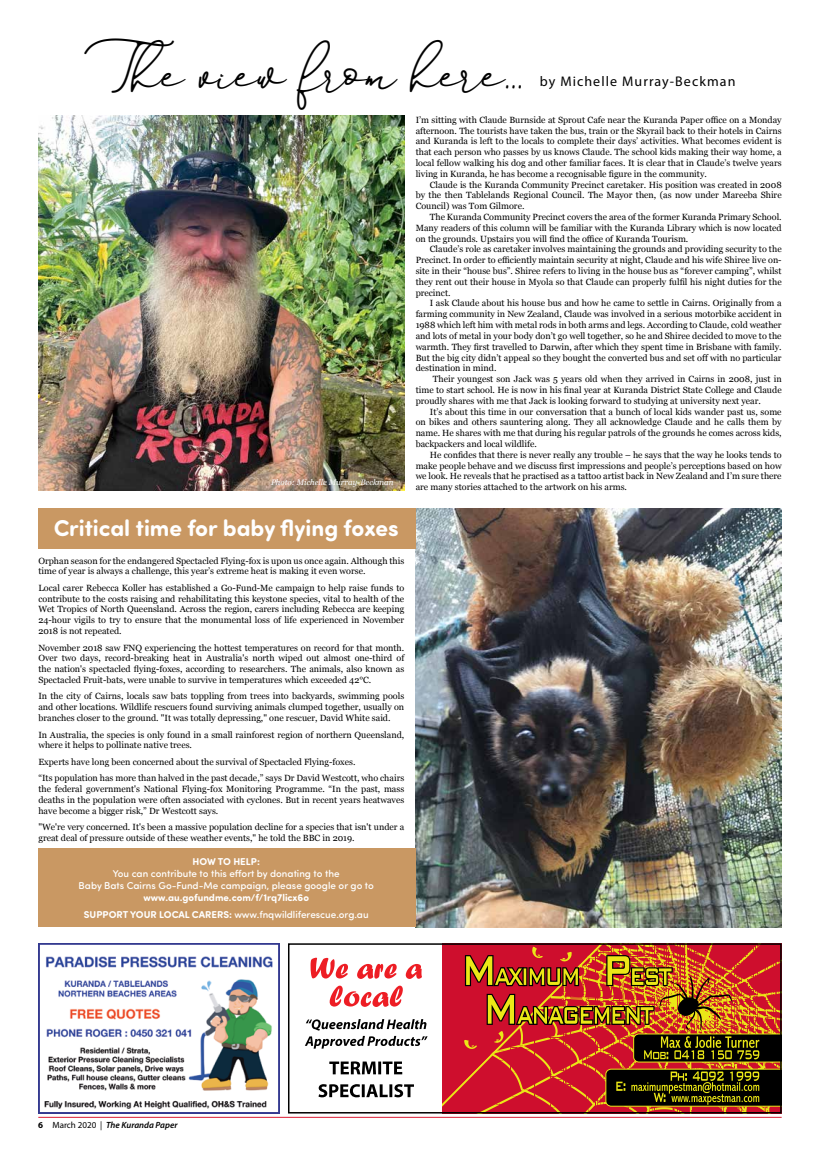
<style>
.page{position:relative;width:820px;height:1149px;background:#fff}
.page>*{position:absolute;margin:0;border:0;box-sizing:border-box;transform-origin:0 0}
.t1{font:42.5px "Brattica";color:#000}
.t2{font:700 23px "Sofia Pro Soft";color:#fff}
.t3{font:14px "Myriad Pro";letter-spacing:.075em;color:#000}
.t4{font:500 10px/12px "Sofia Pro Soft";color:#fff;text-align:center}
.t5{font:700 10px/17.7px "Sofia Pro Soft";color:#fff;text-align:center}
.t6{font:9px/10.8px "Georgia";color:#000;text-align:justify}
.t7{font:italic 600 9px "Myriad Pro";color:#000}
.t8{font:italic 8px "Georgia";color:#fff}
.s1{font-weight:500}
.s2{font-weight:700;font-style:normal}
.s3{font-weight:400;font-style:normal}
</style>
<div class="page">
<hr style="left:38px;top:1116px;width:743px;height:1px;background:#da1a32">
<img style="left:44px;top:956px;width:229px;height:153px">
<div style="left:38px;top:943px;width:241px;height:170px;border:2px solid #343a90"></div>
<svg style="left:442px;top:946px;width:336px;height:162px"></svg>
<svg style="left:318px;top:1084px;width:96px;height:12px"></svg>
<svg style="left:329px;top:1061px;width:73px;height:12px"></svg>
<svg style="left:305px;top:1019px;width:122px;height:29px"></svg>
<svg style="left:329px;top:985px;width:73px;height:21px"></svg>
<svg style="left:310px;top:957px;width:112px;height:21px"></svg>
<div style="left:288px;top:943px;width:493px;height:170px;border:2px solid #000"></div>
<img style="left:38px;top:116px;width:366px;height:374px">
<img style="left:415px;top:508px;width:366px;height:418px">
<div style="left:38px;top:508px;width:377px;height:41px;background:#c99863"></div>
<div style="left:38px;top:848px;width:377px;height:78px;background:#c99863"></div>
<h1 class="t1" style="left:84px;top:41px;width:441px">The view from here...</h1>
<h3 class="t3" style="left:539px;top:73px;width:197px">by Michelle Murray-Beckman</h3>
<p class="t6" style="left:415px;top:114px;width:367px">I’m sitting with Claude Burnside at Sprout Cafe near the Kuranda Paper office on a Monday afternoon. The tourists have taken the bus, train or the Skyrail back to their hotels in Cairns and Kuranda is left to the locals to complete their days’ activities. What becomes evident is that each person who passes by us knows Claude. The school kids making their way home, a local fellow walking his dog and other familiar faces. It is clear that in Claude’s twelve years living in Kuranda, he has become a recognisable figure in the community.</p>
<p class="t6" style="left:415px;top:179px;width:367px;text-indent:14px">Claude is the Kuranda Community Precinct caretaker. His position was created in 2008 by the then Tablelands Regional Council. The Mayor then, (as now under Mareeba Shire Council) was Tom Gilmore.</p>
<p class="t6" style="left:415px;top:211px;width:367px;text-indent:14px">The Kuranda Community Precinct covers the area of the former Kuranda Primary School.<br>Many readers of this column will be familiar with the Kuranda Library which is now located on the grounds. Upstairs you will find the office of Kuranda Tourism.</p>
<p class="t6" style="left:415px;top:243px;width:367px;text-indent:14px">Claude’s role as caretaker involves maintaining the grounds and providing security to the Precinct. In order to efficiently maintain security at night, Claude and his wife Shiree live on&shy;site in their “house bus”. Shiree refers to living in the house bus as “forever camping”, whilst they rent out their house in Myola so that Claude can properly fulfil his night duties for the precinct.</p>
<p class="t6" style="left:415px;top:297px;width:367px;text-indent:14px">I ask Claude about his house bus and how he came to settle in Cairns. Originally from a farming community in New Zealand, Claude was involved in a serious motorbike accident in 1988 which left him with metal rods in both arms and legs. According to Claude, cold weather and lots of metal in your body don’t go well together, so he and Shiree decided to move to the warmth. They first travelled to Darwin, after which they spent time in Brisbane with family.<br>But the big city didn’t appeal so they bought the converted bus and set off with no particular destination in mind.</p>
<p class="t6" style="left:415px;top:373px;width:367px;text-indent:17px">Their youngest son Jack was 5 years old when they arrived in Cairns in 2008, just in time to start school. He is now in his final year at Kuranda District State College and Claude proudly shares with me that Jack is looking forward to studying at university next year.</p>
<p class="t6" style="left:415px;top:405px;width:367px;text-indent:14px">It’s about this time in our conversation that a bunch of local kids wander past us, some on bikes and others sauntering along. They all acknowledge Claude and he calls them by name. He shares with me that during his regular patrols of the grounds he comes across kids, backpackers and local wildlife.</p>
<p class="t6" style="left:415px;top:449px;width:367px;text-indent:14px">He confides that there is never really any trouble – he says that the way he looks tends to make people behave and we discuss first impressions and people’s perceptions based on how we look. He reveals that he practised as a tattoo artist back in New Zealand and I’m sure there are many stories attached to the artwork on his arms.</p>
<p class="t8" style="left:271px;top:476px;width:124px">Photo: Michelle Murray-Beckman</p>
<h2 class="t2" style="left:54px;top:511px;width:346px">Critical time for baby flying foxes</h2>
<p class="t6" style="left:38px;top:554px;width:367px">Orphan season for the endangered Spectacled Flying-fox is upon us once again. Although this time of year is always a challenge, this year’s extreme heat is making it even worse.</p>
<p class="t6" style="left:38px;top:581px;width:367px">Local carer Rebecca Koller has established a Go-Fund-Me campaign to help raise funds to contribute to the costs raising and rehabilitating this keystone species, vital to health of the Wet Tropics of North Queensland. Across the region, carers including Rebecca are keeping 24-hour vigils to try to ensure that the monumental loss of life experienced in November 2018 is not repeated.</p>
<p class="t6" style="left:38px;top:641px;width:367px">November 2018 saw FNQ experiencing the hottest temperatures on record for that month.<br>Over two days, record-breaking heat in Australia's north wiped out almost one-third of the nation's spectacled flying-foxes, according to researchers. The animals, also known as Spectacled Fruit-bats, were unable to survive in temperatures which exceeded 42°C.</p>
<p class="t6" style="left:38px;top:690px;width:367px">In the city of Cairns, locals saw bats toppling from trees into backyards, swimming pools and other locations. Wildlife rescuers found surviving animals clumped together, usually on branches closer to the ground. "It was totally depressing," one rescuer, David White said.</p>
<p class="t6" style="left:38px;top:728px;width:367px">In Australia, the species is only found in a small rainforest region of northern Queensland, where it helps to pollinate native trees.</p>
<p class="t6" style="left:38px;top:752px;width:367px;line-height:16.5px">Experts have long been concerned about the survival of Spectacled Flying-foxes.<br>“Its population has more than halved in the past decade,” says Dr David Westcott, who chairs</p>
<p class="t6" style="left:38px;top:783px;width:367px">the federal government's National Flying-fox Monitoring Programme. “In the past, mass deaths in the population were often associated with cyclones. But in recent years heatwaves have become a bigger risk,” Dr Westcott says.</p>
<p class="t6" style="left:38px;top:821px;width:367px">"We're very concerned. It's been a massive population decline for a species that isn't under a great deal of pressure outside of these weather events," he told the BBC in 2019.</p>
<p class="t5" style="left:192px;top:851px;width:69px">HOW TO HELP:</p>
<p class="t4" style="left:79px;top:866px;width:296px">You can contribute to this effort by donating to the<br>Baby Bats Cairns Go-Fund-Me campaign, please google or go to</p>
<p class="t5" style="left:84px;top:887px;width:286px">www.au.gofundme.com/f/1rq7licx6o<br>SUPPORT YOUR LOCAL CARERS: <span class="s1">www.fnqwildliferescue.org.au</span></p>
<p class="t7" style="left:38px;top:1118px;width:141px"><span class="s2">6</span> <span class="s3">March 2020 |</span> The Kuranda Paper</p>
</div>
